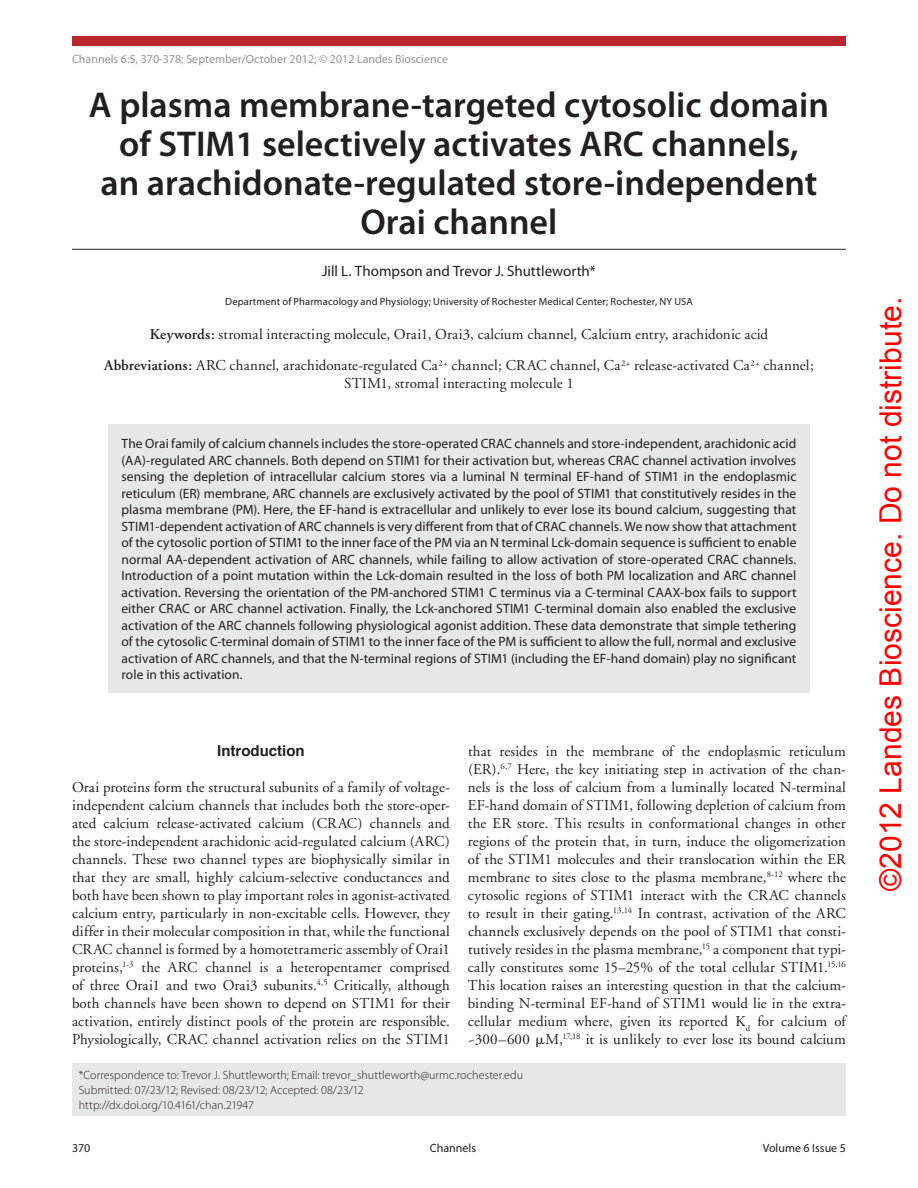
<style>
.page{position:relative;width:918px;height:1188px;background:#fff}
.page>*{position:absolute;margin:0;border:0;box-sizing:border-box;transform-origin:0 0}
.t1{font:600 36px/39px "Myriad Pro";color:#231f20;text-align:center}
.t2{font:30.15px "Arial";color:#f00}
.Body_text_First_Line{font:15px/18px "Adobe Garamond";letter-spacing:.005em;color:#231f20;text-align:justify}
.Keywords_Abbr{font:15px/18px "Adobe Garamond";letter-spacing:.01em;color:#231f20;text-align:center}
.Authors{font:15px "Myriad Pro";color:#231f20}
.Heading{font:700 15px "Helvetica";color:#231f20}
.Abstract_First_Line{font:13.5px/16.5px "Myriad Pro";color:#231f20;text-align:justify}
.Corresponding_Author{font:300 12px "Myriad Pro";letter-spacing:.005em;color:#231f20}
.t3{font:12px "Myriad Pro";color:#939598}
.t4{font:12px "Myriad Pro";color:#231f20}
.Affiliations{font:10.5px "Myriad Pro";letter-spacing:.015em;color:#231f20}
.s1{font-weight:600}
.s2{font-family:"Universal Std Greekw Math Pi"}
</style>
<div class="page">
<div style="left:72px;top:36px;width:774px;height:10px;background:#b7262b"></div>
<div style="left:108px;top:424px;width:702px;height:269px;background:#e6e7e9"></div>
<hr style="left:72px;top:249px;width:774px;height:1px;background:#231f20">
<div style="left:72px;top:1063px;width:774px;height:53px;background:#e6e7e9"></div>
<p class="t3" style="left:72px;top:52px;width:378px">Channels 6:5, 370-378; September/October 2012; © 2012 Landes Bioscience</p>
<p class="t1" style="left:89px;top:85px;width:741px">A plasma membrane-targeted cytosolic domain of STIM1 selectively activates ARC channels,<br>an arachidonate-regulated store-independent Orai channel</p>
<p class="Authors" style="left:322px;top:262px;width:275px">Jill L. Thompson and Trevor J. Shuttleworth*</p>
<p class="Affiliations" style="left:225px;top:295px;width:469px">Department of Pharmacology and Physiology; University of Rochester Medical Center; Rochester, NY USA</p>
<p class="Keywords_Abbr" style="left:150px;top:326px;width:620px"><span class="s1">Keywords:</span> stromal interacting molecule, Orai1, Orai3, calcium channel, Calcium entry, arachidonic acid</p>
<p class="Keywords_Abbr" style="left:104px;top:357px;width:711px"><span class="s1">Abbreviations:</span> ARC channel, arachidonate-regulated Ca<sup>2+</sup> channel; CRAC channel, Ca<sup>2+</sup> release-activated Ca<sup>2+</sup> channel;<br>STIM1, stromal interacting molecule 1</p>
<p class="Abstract_First_Line" style="left:122px;top:435px;width:677px">The Orai family of calcium channels includes the store-operated CRAC channels and store-independent, arachidonic acid (AA)-regulated ARC channels. Both depend on STIM1 for their activation but, whereas CRAC channel activation involves sensing the depletion of intracellular calcium stores via a luminal N terminal EF-hand of STIM1 in the endoplasmic reticulum (ER) membrane, ARC channels are exclusively activated by the pool of STIM1 that constitutively resides in the plasma membrane (PM). Here, the EF-hand is extracellular and unlikely to ever lose its bound calcium, suggesting that STIM1-dependent activation of ARC channels is very different from that of CRAC channels. We now show that attachment of the cytosolic portion of STIM1 to the inner face of the PM via an N terminal Lck-domain sequence is sufficient to enable normal AA-dependent activation of ARC channels, while failing to allow activation of store-operated CRAC channels.<br>Introduction of a point mutation within the Lck-domain resulted in the loss of both PM localization and ARC channel activation. Reversing the orientation of the PM-anchored STIM1 C terminus via a C-terminal CAAX-box fails to support either CRAC or ARC channel activation. Finally, the Lck-anchored STIM1 C-terminal domain also enabled the exclusive activation of the ARC channels following physiological agonist addition. These data demonstrate that simple tethering of the cytosolic C-terminal domain of STIM1 to the inner face of the PM is sufficient to allow the full, normal and exclusive activation of ARC channels, and that the N-terminal regions of STIM1 (including the EF-hand domain) play no significant role in this activation.</p>
<p class="Heading" style="left:217px;top:739px;width:89px">Introduction</p>
<p class="Body_text_First_Line" style="left:72px;top:779px;width:379px">Orai proteins form the structural subunits of a family of voltage&shy;independent calcium channels that includes both the store-oper&shy;ated calcium release-activated calcium (CRAC) channels and the store-independent arachidonic acid-regulated calcium (ARC) channels. These two channel types are biophysically similar in that they are small, highly calcium-selective conductances and both have been shown to play important roles in agonist-activated calcium entry, particularly in non-excitable cells. However, they differ in their molecular composition in that, while the functional CRAC channel is formed by a homotetrameric assembly of Orai1 proteins,<sup>1-3</sup> the ARC channel is a heteropentamer comprised of three Orai1 and two Orai3 subunits.<sup>4,5</sup> Critically, although both channels have been shown to depend on STIM1 for their activation, entirely distinct pools of the protein are responsible.<br>Physiologically, CRAC channel activation relies on the STIM1</p>
<p class="Body_text_First_Line" style="left:468px;top:743px;width:379px">that resides in the membrane of the endoplasmic reticulum (ER).<sup>6,7</sup> Here, the key initiating step in activation of the chan&shy;nels is the loss of calcium from a luminally located N-terminal EF-hand domain of STIM1, following depletion of calcium from the ER store. This results in conformational changes in other regions of the protein that, in turn, induce the oligomerization of the STIM1 molecules and their translocation within the ER membrane to sites close to the plasma membrane,<sup>8-12</sup> where the cytosolic regions of STIM1 interact with the CRAC channels to result in their gating.<sup>13,14</sup> In contrast, activation of the ARC channels exclusively depends on the pool of STIM1 that consti&shy;tutively resides in the plasma membrane,<sup>15</sup> a component that typi&shy;cally constitutes some 15–25% of the total cellular STIM1.<sup>15,16<br></sup>This location raises an interesting question in that the calcium&shy;binding N-terminal EF-hand of STIM1 would lie in the extra&shy;cellular medium where, given its reported K<sub>d</sub> for calcium of ~300–600 <span class="s2">μ</span>M,<sup>17,18</sup> it is unlikely to ever lose its bound calcium</p>
<p class="Corresponding_Author" style="left:79px;top:1068px;width:446px">*Correspondence to: Trevor J. Shuttleworth; Email: trevor_shuttleworth@urmc.rochester.edu</p>
<p class="Corresponding_Author" style="left:79px;top:1083px;width:287px">Submitted: 07/23/12; Revised: 08/23/12; Accepted: 08/23/12</p>
<p class="Corresponding_Author" style="left:79px;top:1098px;width:177px">http://dx.doi.org/10.4161/chan.21947</p>
<p class="t4" style="left:72px;top:1141px;width:20px">370</p>
<p class="t4" style="left:430px;top:1141px;width:48px">Channels</p>
<p class="t4" style="left:763px;top:1141px;width:85px">Volume 6 Issue 5</p>
<h2 class="t2" style="left:871px;top:891px;width:595px;rotate:-90deg">©2012 Landes Bioscience. Do not distribute.</h2>
</div>
